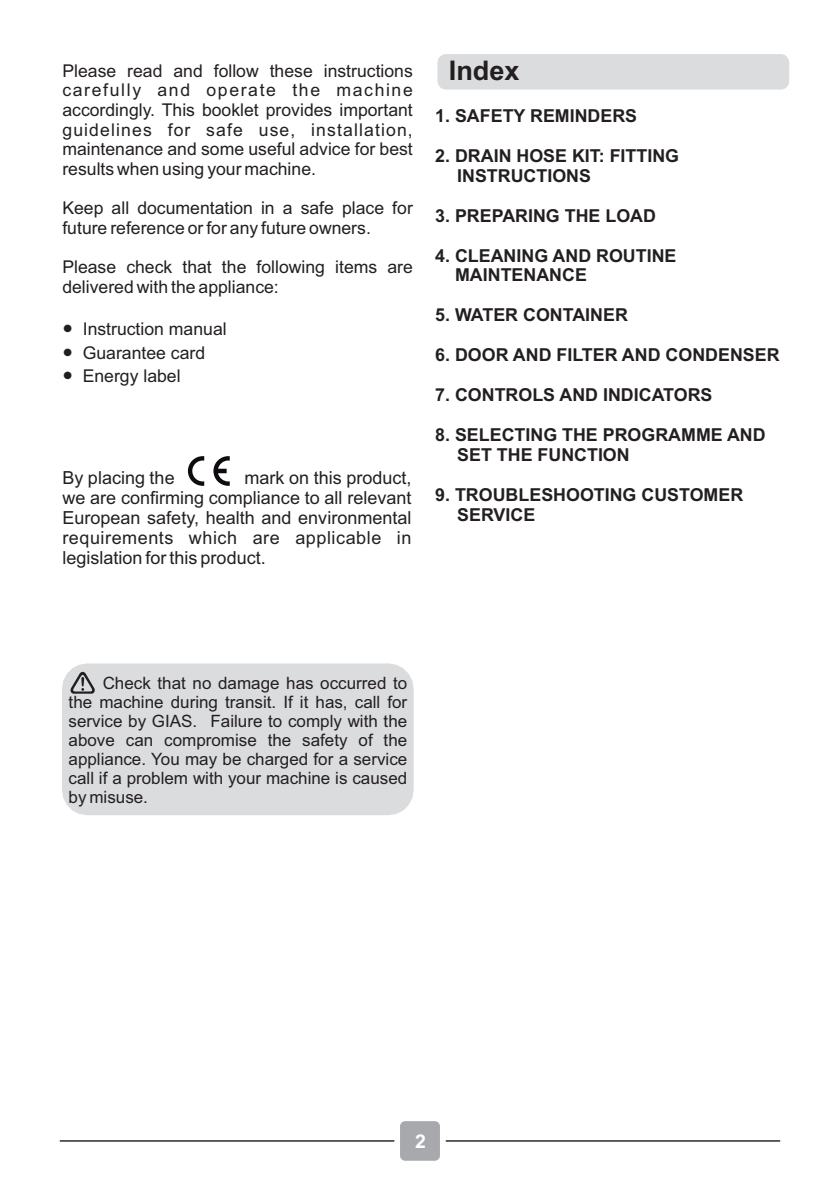
<style>
.page{position:relative;width:840px;height:1191px;background:#fff}
.page>*{position:absolute;margin:0;border:0;box-sizing:border-box;transform-origin:0 0}
.t1{font:700 27px "Arial";color:#231f20}
.t2{font:700 19px "Arial";color:#fff}
.t3{font:18px/20.2px "Arial";color:#231f20;text-align:justify}
.t4{font:700 17.8px/20px "Arial";color:#231f20}
.t5{font:17.6px/19.6px "Arial";color:#231f20}
.t6{font:17px/19px "Arial";color:#231f20;text-align:justify}
.s1{font-family:"Arial Unicode MS"}
</style>
<div class="page">
<hr style="left:60px;top:1140px;width:333px;height:1px;background:#231f20">
<hr style="left:446px;top:1140px;width:333px;height:1px;background:#231f20">
<div style="left:400px;top:1121px;width:39px;height:39px;background:#a8a9ad;border-radius:5px"></div>
<div style="left:437px;top:54px;width:351px;height:36px;background:#dbdcde"></div>
<svg style="left:188px;top:456px;width:16px;height:30px"></svg>
<svg style="left:213px;top:456px;width:17px;height:30px"></svg>
<div style="left:62px;top:663px;width:351px;height:152px;background:#dbdcde"></div>
<svg style="left:70px;top:672px;width:25px;height:21px"></svg>
<p class="t5" style="left:62px;top:62px;width:352px">Please read and follow these instructions</p>
<h1 class="t1" style="left:448px;top:61px;width:72px">Index</h1>
<p class="t5" style="left:62px;top:82px;width:352px;text-align:justify">carefully and operate the machine accordingly. This booklet provides important guidelines for safe use, installation, maintenance and some useful advice for best results when using your machine.</p>
<p class="t5" style="left:62px;top:200px;width:352px">Keep all documentation in a safe place for future reference or for any future owners.</p>
<p class="t5" style="left:62px;top:259px;width:352px">Please check that the following items are delivered with the appliance:</p>
<p class="t5" style="left:62px;top:321px;width:166px"><span class="s1">●</span> Instruction manual</p>
<p class="t5" style="left:62px;top:344px;width:144px"><span class="s1">●</span> Guarantee card</p>
<p class="t5" style="left:62px;top:368px;width:120px"><span class="s1">●</span> Energy label</p>
<p class="t4" style="left:435px;top:107px;width:203px">1. SAFETY REMINDERS</p>
<p class="t4" style="left:457px;top:147px;width:223px;text-indent:-22px">2. DRAIN HOSE KIT: FITTING<br>INSTRUCTIONS</p>
<p class="t4" style="left:435px;top:207px;width:222px">3. PREPARING THE LOAD</p>
<p class="t4" style="left:455px;top:247px;width:223px;text-indent:-20px">4. CLEANING AND ROUTINE<br>MAINTENANCE</p>
<p class="t4" style="left:435px;top:307px;width:194px">5. WATER CONTAINER</p>
<p class="t4" style="left:435px;top:346px;width:345px">6. DOOR AND FILTER AND CONDENSER</p>
<p class="t4" style="left:435px;top:386px;width:278px">7. CONTROLS AND INDICATORS</p>
<p class="t4" style="left:457px;top:426px;width:310px;text-indent:-22px">8. SELECTING THE PROGRAMME AND<br>SET THE FUNCTION</p>
<p class="t4" style="left:457px;top:486px;width:287px;text-indent:-22px">9. TROUBLESHOOTING CUSTOMER<br>SERVICE</p>
<p class="t3" style="left:62px;top:469px;width:350px;text-indent:182px">mark on this product, we are confirming compliance to all relevant European safety, health and environmental requirements which are applicable in legislation for this product.</p>
<p class="t3" style="left:62px;top:469px;width:114px">By placing the</p>
<p class="t6" style="left:69px;top:675px;width:340px;text-indent:34px">Check that no damage has occurred to the machine during transit. If it has, call for service by GIAS. Failure to comply with the above can compromise the safety of the appliance. You may be charged for a service call if a problem with your machine is caused by misuse.</p>
<p class="t2" style="left:415px;top:1134px;width:12px">2</p>
</div>
